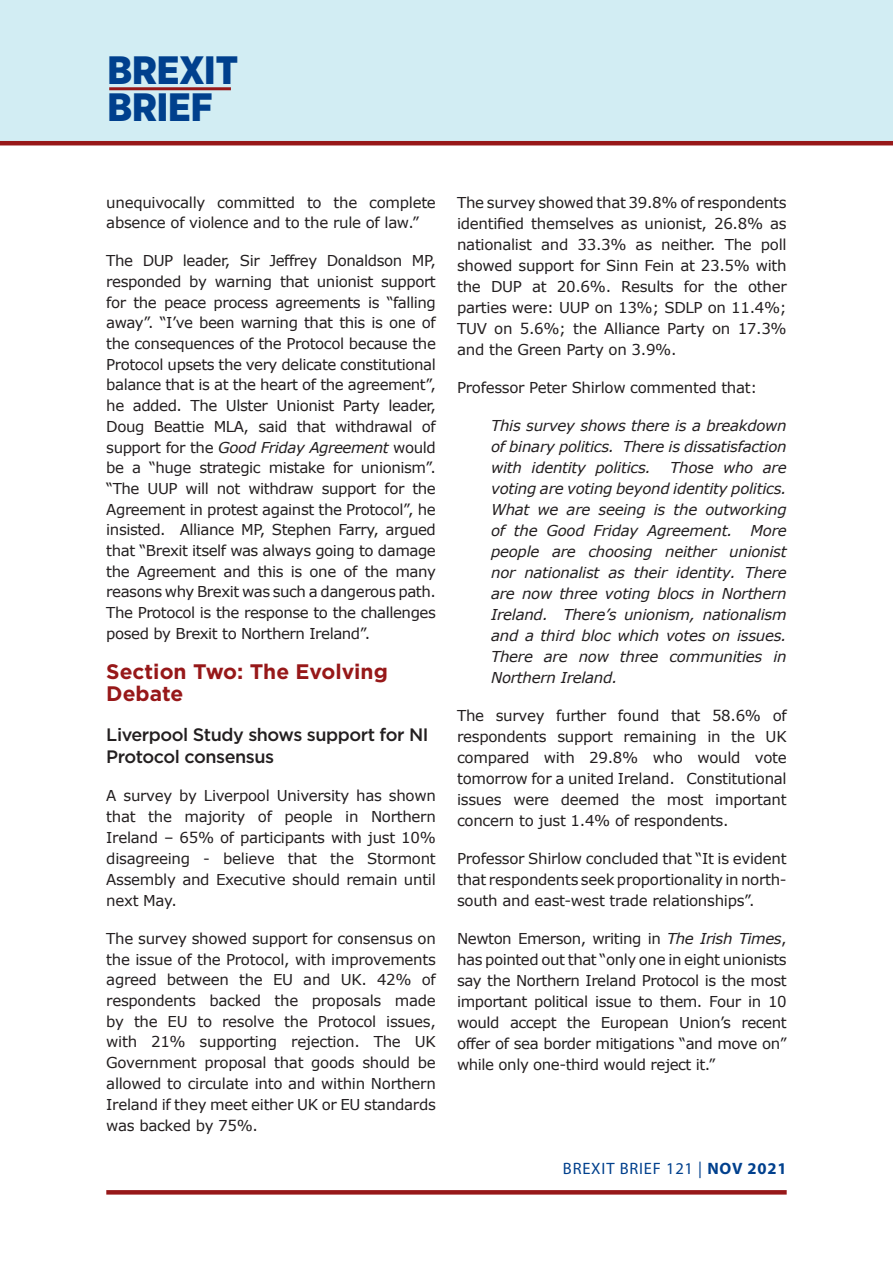
<style>
.page{position:relative;width:893px;height:1263px;background:#fff}
.page>*{position:absolute;margin:0;border:0;box-sizing:border-box;transform-origin:0 0}
.t1{font:900 39.6px/37.5px "Gotham Narrow";color:#00408d}
.t2{font:700 21px/22.5px "Gotham";color:#971819}
.t3{font:500 18px/22.5px "Gotham";letter-spacing:-.025em;color:#231f20}
.t4{font:16.5px "Myriad Pro";letter-spacing:.05em;color:#00408d}
.t5{font:15px/20.7px "Verdana";letter-spacing:-.02em;color:#231f20;text-align:justify}
.t6{font:italic 15px/21px "Verdana";letter-spacing:-.02em;color:#231f20;text-align:justify}
.s1{font-style:italic}
.s2{font-weight:700}
</style>
<div class="page">
<div style="left:0;top:0;width:893px;height:142px;background:#d2edf3"></div>
<hr style="left:0;top:141px;width:893px;height:4px;background:#971819">
<hr style="left:109px;top:87px;width:122px;height:3px;background:#971819">
<svg style="left:106px;top:1190px;width:681px;height:4px;background:#991d1e"></svg>
<h1 class="t1" style="left:107px;top:51px;width:132px">BREXIT<br>BRIEF</h1>
<p class="t5" style="left:106px;top:192px;width:331px">unequivocally committed to the complete absence of violence and to the rule of law.”</p>
<p class="t5" style="left:106px;top:251px;width:331px">The DUP leader, Sir Jeffrey Donaldson MP, responded by warning that unionist support for the peace process agreements is “falling away”. “I’ve been warning that this is one of the consequences of the Protocol because the Protocol upsets the very delicate constitutional balance that is at the heart of the agreement”, he added. The Ulster Unionist Party leader, Doug Beattie MLA, said that withdrawal of support for the <span class="s1">Good Friday Agreement</span> would be a “huge strategic mistake for unionism”. “The UUP will not withdraw support for the Agreement in protest against the Protocol”, he insisted. Alliance MP, Stephen Farry, argued that “Brexit itself was always going to damage the Agreement and this is one of the many reasons why Brexit was such a dangerous path.<br>The Protocol is the response to the challenges posed by Brexit to Northern Ireland”.</p>
<p class="t2" style="left:106px;top:660px;width:283px">Section Two: The Evolving<br>Debate</p>
<p class="t3" style="left:106px;top:723px;width:324px">Liverpool Study shows support for NI<br>Protocol consensus</p>
<p class="t5" style="left:106px;top:785px;width:331px">A survey by Liverpool University has shown that the majority of people in Northern Ireland – 65% of participants with just 10% disagreeing - believe that the Stormont Assembly and Executive should remain until next May.</p>
<p class="t5" style="left:106px;top:928px;width:331px">The survey showed support for consensus on the issue of the Protocol, with improvements agreed between the EU and UK. 42% of respondents backed the proposals made by the EU to resolve the Protocol issues, with 21% supporting rejection. The UK Government proposal that goods should be allowed to circulate into and within Northern Ireland if they meet either UK or EU standards was backed by 75%.</p>
<p class="t5" style="left:457px;top:192px;width:331px">The survey showed that 39.8% of respondents identified themselves as unionist, 26.8% as nationalist and 33.3% as neither. The poll showed support for Sinn Fein at 23.5% with the DUP at 20.6%. Results for the other parties were: UUP on 13%; SDLP on 11.4%; TUV on 5.6%; the Alliance Party on 17.3% and the Green Party on 3.9%.</p>
<p class="t5" style="left:457px;top:377px;width:302px">Professor Peter Shirlow commented that:</p>
<p class="t6" style="left:491px;top:415px;width:297px">This survey shows there is a breakdown of binary politics. There is dissatisfaction with identity politics.</p>
<p class="t6" style="left:491px;top:457px;width:297px;text-indent:179px">Those who are voting are voting beyond identity politics.<br>What we are seeing is the outworking of the Good Friday Agreement. More people are choosing neither unionist nor nationalist as their identity. There are now three voting blocs in Northern Ireland. There’s unionism, nationalism and a third bloc which votes on issues.<br>There are now three communities in Northern Ireland.</p>
<p class="t5" style="left:457px;top:705px;width:331px">The survey further found that 58.6% of respondents support remaining in the UK compared with 29.8% who would vote tomorrow for a united Ireland. Constitutional issues were deemed the most important concern to just 1.4% of respondents.</p>
<p class="t5" style="left:457px;top:848px;width:331px">Professor Shirlow concluded that “It is evident that respondents seek proportionality in north&shy;south and east-west trade relationships”.</p>
<p class="t5" style="left:457px;top:928px;width:331px">Newton Emerson, writing in <span class="s1">The Irish Times</span>, has pointed out that “only one in eight unionists say the Northern Ireland Protocol is the most important political issue to them. Four in 10 would accept the European Union’s recent offer of sea border mitigations “and move on” while only one-third would reject it.”</p>
<p class="t4" style="left:563px;top:1158px;width:225px">BREXIT BRIEF 121 | <span class="s2">NOV 2021</span></p>
</div>
